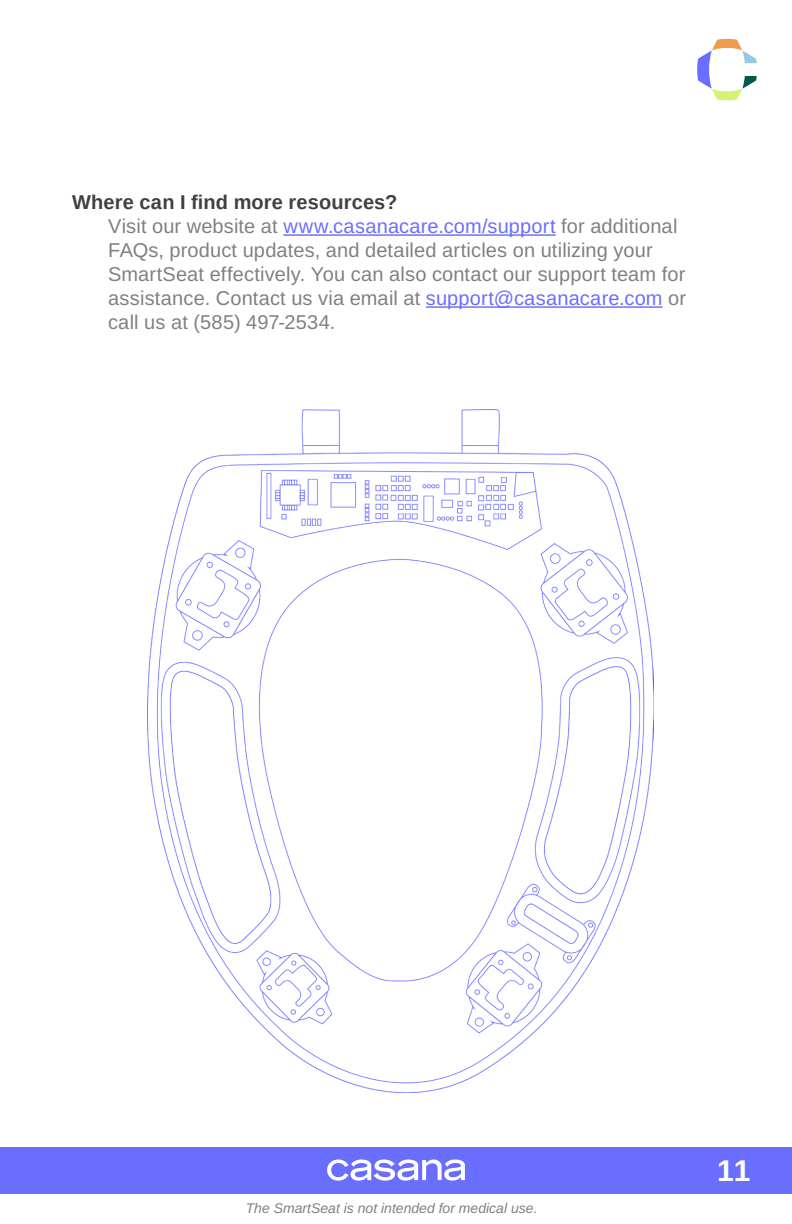
<style>
.page{position:relative;width:792px;height:1224px;background:#fff}
.page>*{position:absolute;margin:0;border:0;box-sizing:border-box;transform-origin:0 0}
.t1{font:700 30px "Arimo";color:#fff}
.t2{font:20px/24px "Arimo";letter-spacing:.01em;color:#808080}
.t3{font:700 20px "Arimo";letter-spacing:.01em;color:#404040}
.t4{font:italic 14px "Arimo";color:#808080}
.s1{color:#6a6eff}
</style>
<div class="page">
<hr style="left:283px;top:234px;width:273px;height:2px;background:#6a6eff">
<hr style="left:426px;top:306px;width:237px;height:2px;background:#6a6eff">
<img style="left:147px;top:410px;width:506px;height:682px">
<div style="left:0;top:1147px;width:792px;height:46px;background:#6a6eff"></div>
<svg style="left:697px;top:39px;width:60px;height:62px"></svg>
<svg style="left:327px;top:1160px;width:138px;height:21px"></svg>
<p class="t3" style="left:72px;top:188px;width:327px">Where can I find more resources?</p>
<p class="t2" style="left:108px;top:214px;width:580px">Visit our website at <span class="s1">www.casanacare.com/support</span> for additional FAQs, product updates, and detailed articles on utilizing your SmartSeat effectively. You can also contact our support team for assistance. Contact us via email at <span class="s1">support@casanacare.com</span> or call us at (585) 497-2534.</p>
<p class="t4" style="left:246px;top:1198px;width:293px">The SmartSeat is not intended for medical use.</p>
<h1 class="t1" style="left:717px;top:1150px;width:35px">11</h1>
</div>
